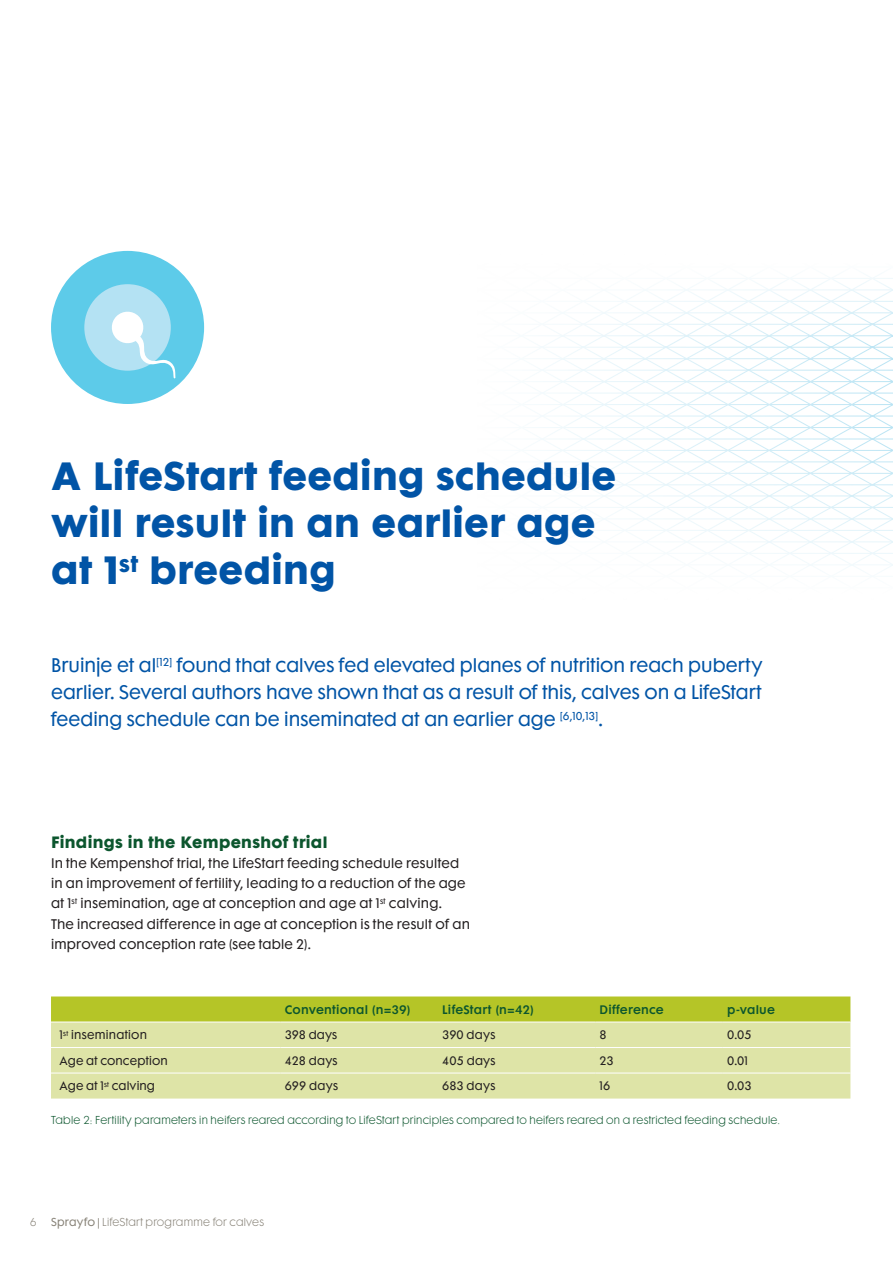
<style>
.page{position:relative;width:893px;height:1263px;background:#fff}
.page>*{position:absolute;margin:0;border:0;box-sizing:border-box;transform-origin:0 0}
._12_Main_heading_2_M{font:700 36px/47.2px "Futura Maxi Std";letter-spacing:.01em;color:#0154a6}
._04_introduction_Boo{font:18px/27px "Futura Maxi Std";color:#0154a6;text-align:justify}
._02_Body_text_headin{font:700 15px "Futura Maxi Std";letter-spacing:.02em;color:#0c562e}
._01_Body_Text{font:12.75px/20.2px "Futura Maxi Std";letter-spacing:.015em;color:#231f20}
._02_Body_text_headin-2{font:11.25px "Futura Maxi Std";letter-spacing:.01em;color:#231f20}
._02_Body_text_headin-3{font:600 11.25px "Futura Maxi Std";letter-spacing:.02em;color:#0c562e}
._03_Caption_text{font:300 10.5px "Futura Maxi Std";letter-spacing:.02em;color:#0c562e}
.t1{font:300 10.5px "Futura Maxi Std";letter-spacing:.02em;color:#878277}
.s1{font-weight:400}
</style>
<div class="page">
<svg style="left:51px;top:996px;width:799px;height:26px;background:#b7c72f"></svg>
<div style="left:51px;top:1023px;width:799px;height:75px;background:#dee4a7"></div>
<hr style="left:51px;top:1047px;width:230px;height:1px;background:#fff">
<hr style="left:281px;top:1047px;width:157px;height:1px;background:#fff">
<hr style="left:438px;top:1047px;width:157px;height:1px;background:#fff">
<hr style="left:595px;top:1047px;width:128px;height:1px;background:#fff">
<hr style="left:723px;top:1047px;width:127px;height:1px;background:#fff">
<hr style="left:51px;top:1073px;width:230px;height:1px;background:#fff">
<hr style="left:281px;top:1073px;width:157px;height:1px;background:#fff">
<hr style="left:438px;top:1073px;width:157px;height:1px;background:#fff">
<hr style="left:595px;top:1073px;width:128px;height:1px;background:#fff">
<hr style="left:723px;top:1073px;width:127px;height:1px;background:#fff">
<div style="left:51px;top:251px;width:153px;height:153px;background:#5dcbe9;border-radius:50%"></div>
<div style="left:84px;top:284px;width:87px;height:87px;background:#b4e2f3;border-radius:50%"></div>
<svg style="left:110px;top:310px;width:65px;height:68px"></svg>
<svg style="left:538px;top:369px;width:355px;height:82px"></svg>
<p class="_12_Main_heading_2_M" style="left:51px;top:451px;width:567px">A LifeStart feeding schedule will result in an earlier age at 1<sup>st</sup> breeding</p>
<p class="_04_introduction_Boo" style="left:51px;top:652px;width:713px">Bruinje et al<sup>[12]</sup> found that calves fed elevated planes of nutrition reach puberty earlier. Several authors have shown that as a result of this, calves on a LifeStart feeding schedule can be inseminated at an earlier age <sup>[6,10,13]</sup>.</p>
<p class="_02_Body_text_headin" style="left:51px;top:831px;width:278px">Findings in the Kempenshof trial</p>
<p class="_01_Body_Text" style="left:51px;top:853px;width:420px">In the Kempenshof trial, the LifeStart feeding schedule resulted in an improvement of fertility, leading to a reduction of the age at 1<sup>st</sup> insemination, age at conception and age at 1<sup>st</sup> calving.<br>The increased difference in age at conception is the result of an improved conception rate (see table 2).</p>
<p class="_02_Body_text_headin-3" style="left:285px;top:1002px;width:127px">Conventional (n=39)</p>
<p class="_02_Body_text_headin-3" style="left:442px;top:1002px;width:93px">LifeStart (n=42)</p>
<p class="_02_Body_text_headin-3" style="left:600px;top:1002px;width:66px">Difference</p>
<p class="_02_Body_text_headin-3" style="left:727px;top:1002px;width:49px">p-value</p>
<p class="_02_Body_text_headin-2" style="left:60px;top:1028px;width:89px">1<sup>st</sup> insemination</p>
<p class="_02_Body_text_headin-2" style="left:285px;top:1028px;width:54px">398 days</p>
<p class="_02_Body_text_headin-2" style="left:442px;top:1028px;width:55px">390 days</p>
<p class="_02_Body_text_headin-2" style="left:600px;top:1028px;width:9px">8</p>
<p class="_02_Body_text_headin-2" style="left:727px;top:1028px;width:26px">0.05</p>
<p class="_02_Body_text_headin-2" style="left:60px;top:1053px;width:110px">Age at conception</p>
<p class="_02_Body_text_headin-2" style="left:285px;top:1053px;width:54px">428 days</p>
<p class="_02_Body_text_headin-2" style="left:442px;top:1053px;width:55px">405 days</p>
<p class="_02_Body_text_headin-2" style="left:600px;top:1053px;width:16px">23</p>
<p class="_02_Body_text_headin-2" style="left:727px;top:1053px;width:22px">0.01</p>
<p class="_02_Body_text_headin-2" style="left:60px;top:1079px;width:97px">Age at 1<sup>st</sup> calving</p>
<p class="_02_Body_text_headin-2" style="left:285px;top:1079px;width:55px">699 days</p>
<p class="_02_Body_text_headin-2" style="left:442px;top:1079px;width:55px">683 days</p>
<p class="_02_Body_text_headin-2" style="left:600px;top:1079px;width:12px">16</p>
<p class="_02_Body_text_headin-2" style="left:727px;top:1079px;width:26px">0.03</p>
<p class="_03_Caption_text" style="left:51px;top:1114px;width:730px">Table 2: Fertility parameters in heifers reared according to LifeStart principles compared to heifers reared on a restricted feeding schedule.</p>
<p class="t1" style="left:30px;top:1216px;width:9px">6</p>
<p class="t1" style="left:51px;top:1215px;width:215px"><span class="s1">Sprayfo |</span> LifeStart programme for calves</p>
</div>
